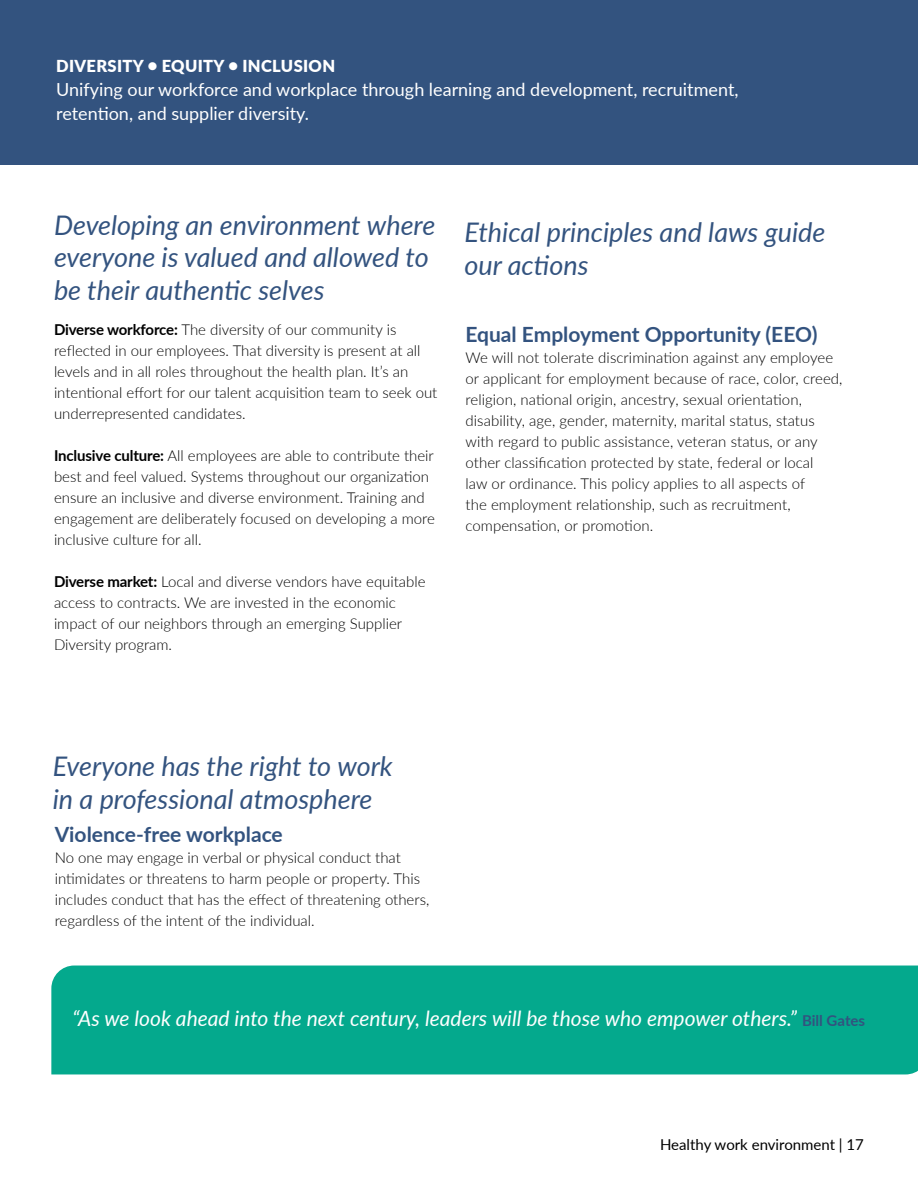
<style>
.page{position:relative;width:918px;height:1188px;background:#fff}
.page>*{position:absolute;margin:0;border:0;box-sizing:border-box;transform-origin:0 0}
.t1{font:italic 27px/32.4px "Lato";color:#33537f}
.t2{font:italic 21px "Lato";color:#fff}
.t3{font:700 21px "Lato";color:#33537f}
.t4{font:18px/24px "Lato";color:#fff}
.t5{font:900 16.5px "Lato";letter-spacing:.02em;color:#fff}
.t6{font:300 15px/21px "Lato";color:#000}
.t7{font:15px "Lato";color:#000}
.s1{font-weight:700}
.s2{font-weight:700;font-style:normal;font-size:15px;color:#33537f}
</style>
<div class="page">
<div style="left:0;top:0;width:918px;height:165px;background:#33537f"></div>
<div style="left:51px;top:966px;width:867px;height:108px;background:#04a98d"></div>
<p class="t5" style="left:56px;top:53px;width:280px">DIVERSITY • EQUITY • INCLUSION</p>
<p class="t4" style="left:56px;top:77px;width:684px">Unifying our workforce and workplace through learning and development, recruitment, retention, and supplier diversity.</p>
<h1 class="t1" style="left:54px;top:208px;width:383px">Developing an environment where everyone is valued and allowed to be their authentic selves</h1>
<p class="t6" style="left:54px;top:319px;width:385px"><span class="s1">Diverse workforce:</span> The diversity of our community is reflected in our employees. That diversity is present at all levels and in all roles throughout the health plan. It’s an intentional effort for our talent acquisition team to seek out underrepresented candidates.</p>
<p class="t6" style="left:54px;top:445px;width:382px"><span class="s1">Inclusive culture:</span> All employees are able to contribute their best and feel valued. Systems throughout our organization ensure an inclusive and diverse environment. Training and engagement are deliberately focused on developing a more inclusive culture for all.</p>
<p class="t6" style="left:54px;top:571px;width:373px"><span class="s1">Diverse market:</span> Local and diverse vendors have equitable access to contracts. We are invested in the economic impact of our neighbors through an emerging Supplier Diversity program.</p>
<h1 class="t1" style="left:464px;top:215px;width:362px">Ethical principles and laws guide our actions</h1>
<h2 class="t3" style="left:466px;top:319px;width:353px">Equal Employment Opportunity (EEO)</h2>
<p class="t6" style="left:466px;top:346px;width:379px">We will not tolerate discrimination against any employee or applicant for employment because of race, color, creed, religion, national origin, ancestry, sexual orientation, disability, age, gender, maternity, marital status, status with regard to public assistance, veteran status, or any other classification protected by state, federal or local<br>law or ordinance. This policy applies to all aspects of<br>the employment relationship, such as recruitment, compensation, or promotion.</p>
<h1 class="t1" style="left:53px;top:749px;width:341px">Everyone has the right to work in a professional atmosphere</h1>
<h2 class="t3" style="left:55px;top:819px;width:230px">Violence-free workplace</h2>
<p class="t6" style="left:55px;top:846px;width:376px">No one may engage in verbal or physical conduct that intimidates or threatens to harm people or property. This includes conduct that has the effect of threatening others, regardless of the intent of the individual.</p>
<h2 class="t2" style="left:72px;top:1004px;width:794px">“As we look ahead into the next century, leaders will be those who empower others.” <span class="s2">Bill Gates</span></h2>
<p class="t7" style="left:660px;top:1133px;width:205px">Healthy work environment | 17</p>
</div>
